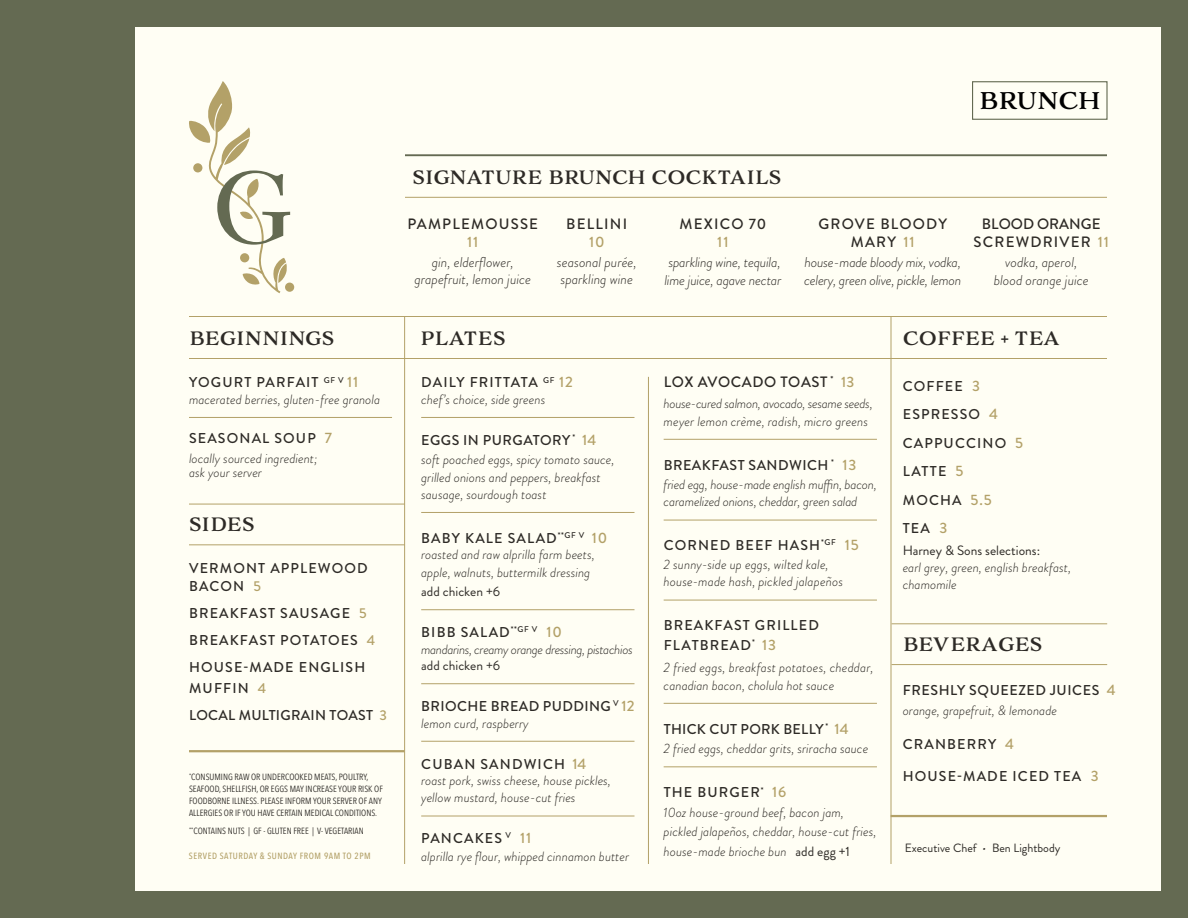
<style>
.page{position:relative;width:1188px;height:918px;background:#646a52}
.page>*{position:absolute;margin:0;border:0;box-sizing:border-box;transform-origin:0 0}
.t1{font:22.5px "Adorn S Serif";letter-spacing:-.035em;color:#000}
.t2{font:18px "Adorn S Serif";color:#2d2a26}
.t3{font:500 15px/18px "Brandon Grotesque";letter-spacing:.08em;color:#2d2a26;text-align:center}
.t4{font:500 15px "Brandon Grotesque";letter-spacing:.035em;color:#2d2a26}
.t5{font:500 15px "Brandon Grotesque";color:#b3a168}
.t6{font:500 14.25px/28.5px "Brandon Grotesque";letter-spacing:.08em;color:#2d2a26}
.t7{font:italic 300 14.25px/17.2px "Brandon Grotesque";letter-spacing:-.015em;color:#2d2a26}
.t8{font:500 14.25px/27px "Brandon Grotesque";letter-spacing:.02em;color:#2d2a26}
.t9{font:500 14.25px "Brandon Grotesque";letter-spacing:.035em;color:#2d2a26}
.t10{font:500 14.25px "Brandon Grotesque";letter-spacing:.03em;color:#2d2a26}
.t11{font:500 14.25px "Brandon Grotesque";letter-spacing:.04em;color:#2d2a26}
.t12{font:italic 300 13.5px/17.2px "Brandon Grotesque";color:#2d2a26}
.t13{font:13.5px "Brandon Grotesque";color:#2d2a26}
.t14{font:italic 300 13.5px "Brandon Grotesque";letter-spacing:-.03em;color:#2d2a26}
.t15{font:12px "Brandon Grotesque";color:#2d2a26}
.t16{font:9px/12px "Avenir Next Condensed";color:#2d2a26}
.t17{font:500 9px "Avenir Next Condensed";letter-spacing:.06em;color:#b3a168}
.s1{color:#b3a168}
.s2{font-size:15px;color:#b3a168}
.s3{font-weight:400;font-style:normal}
.s4{font-weight:300;font-style:italic;font-size:13.5px}
</style>
<div class="page">
<div style="left:135px;top:27px;width:1026px;height:864px;background:#fffef4"></div>
<div style="left:972px;top:81px;width:136px;height:39px;border:1px solid #646a52"></div>
<div style="left:285px;top:283px;width:9px;height:9px;background:#b3a168;border-radius:50%"></div>
<svg style="left:189px;top:81px;width:101px;height:212px"></svg>
<hr style="left:189px;top:417px;width:203px;height:1px;background:#b3a168">
<hr style="left:421px;top:417px;width:213px;height:1px;background:#b3a168">
<hr style="left:421px;top:512px;width:213px;height:1px;background:#b3a168">
<hr style="left:421px;top:609px;width:213px;height:1px;background:#b3a168">
<hr style="left:421px;top:683px;width:213px;height:1px;background:#b3a168">
<hr style="left:421px;top:741px;width:213px;height:1px;background:#b3a168">
<hr style="left:421px;top:816px;width:213px;height:1px;background:#b3a168">
<hr style="left:664px;top:439px;width:213px;height:1px;background:#b3a168">
<hr style="left:664px;top:520px;width:213px;height:1px;background:#b3a168">
<hr style="left:664px;top:600px;width:213px;height:1px;background:#b3a168">
<hr style="left:664px;top:703px;width:213px;height:1px;background:#b3a168">
<hr style="left:664px;top:767px;width:213px;height:1px;background:#b3a168">
<hr style="left:405px;top:154px;width:702px;height:2px;background:#646a52">
<hr style="left:405px;top:197px;width:702px;height:1px;background:#b3a168">
<hr style="left:189px;top:316px;width:918px;height:1px;background:#b3a168">
<hr style="left:189px;top:358px;width:918px;height:1px;background:#b3a168">
<hr style="left:891px;top:815px;width:216px;height:2px;background:#b3a168">
<hr style="left:189px;top:544px;width:216px;height:1px;background:#b3a168">
<hr style="left:892px;top:664px;width:215px;height:1px;background:#b3a168">
<hr style="left:189px;top:504px;width:216px;height:1px;background:#b3a168">
<hr style="left:189px;top:750px;width:216px;height:2px;background:#b3a168">
<hr style="left:892px;top:623px;width:215px;height:1px;background:#b3a168">
<hr style="left:404px;top:317px;width:1px;height:547px;background:#b3a168">
<hr style="left:648px;top:377px;width:1px;height:487px;background:#b3a168">
<hr style="left:891px;top:317px;width:1px;height:547px;background:#b3a168">
<h1 class="t1" style="left:979px;top:86px;width:124px">BRUNCH</h1>
<h2 class="t2" style="left:413px;top:166px;width:370px">SIGNATURE BRUNCH COCKTAILS</h2>
<p class="t3" style="left:407px;top:215px;width:132px">PAMPLEMOUSSE</p>
<p class="t5" style="left:467px;top:232px;width:13px">11</p>
<p class="t7" style="left:414px;top:253px;width:118px;text-align:center">gin, elderflower, grapefruit, lemon juice</p>
<p class="t3" style="left:566px;top:215px;width:62px">BELLINI</p>
<p class="t5" style="left:589px;top:232px;width:17px">10</p>
<p class="t7" style="left:557px;top:253px;width:81px">seasonal purée, sparkling wine</p>
<p class="t3" style="left:680px;top:215px;width:88px">MEXICO 70</p>
<p class="t5" style="left:717px;top:232px;width:13px">11</p>
<p class="t7" style="left:664px;top:254px;width:119px">sparkling wine, tequila, lime juice, agave nectar</p>
<p class="t3" style="left:818px;top:215px;width:130px">GROVE BLOODY<br>MARY <span class="s1">11</span></p>
<p class="t7" style="left:804px;top:254px;width:159px">house-made bloody mix, vodka, celery, green olive, pickle, lemon</p>
<p class="t3" style="left:974px;top:215px;width:137px">BLOOD ORANGE<br>SCREWDRIVER <span class="s1">11</span></p>
<p class="t7" style="left:994px;top:254px;width:97px;text-align:center">vodka, aperol, blood orange juice</p>
<h2 class="t2" style="left:189px;top:327px;width:147px">BEGINNINGS</h2>
<h2 class="t2" style="left:420px;top:327px;width:87px">PLATES</h2>
<p class="t6" style="left:189px;top:368px;width:171px">YOGURT PARFAIT <sup>GF</sup> <sup>V</sup> <span class="s2">11</span></p>
<p class="t12" style="left:189px;top:391px;width:193px">macerated berries, gluten-free granola</p>
<p class="t6" style="left:189px;top:424px;width:144px">SEASONAL SOUP <span class="s2">7</span></p>
<p class="t12" style="left:189px;top:451px;width:130px;line-height:14.2px">locally sourced ingredient; ask your server</p>
<p class="t6" style="left:421px;top:368px;width:153px">DAILY FRITTATA <sup>GF</sup> <span class="s2">12</span></p>
<p class="t12" style="left:421px;top:391px;width:126px">chef’s choice, side greens</p>
<p class="t9" style="left:421px;top:430px;width:177px">EGGS IN PURGATORY <sup>*</sup> <span class="s2">14</span></p>
<p class="t12" style="left:421px;top:451px;width:195px">soft poached eggs, spicy tomato sauce, grilled onions and peppers, breakfast sausage, sourdough toast</p>
<p class="t6" style="left:421px;top:524px;width:187px">BABY KALE SALAD<sup>**GF</sup> <sup>V</sup> <span class="s2">10</span></p>
<p class="t12" style="left:421px;top:546px;width:175px">roasted and raw alprilla farm beets, apple, walnuts, buttermilk dressing</p>
<p class="t13" style="left:421px;top:582px;width:81px">add chicken +6</p>
<p class="t6" style="left:421px;top:618px;width:142px">BIBB SALAD<sup>**GF</sup> <sup>V</sup> <span class="s2">10</span></p>
<p class="t14" style="left:421px;top:640px;width:213px">mandarins, creamy orange dressing, pistachios</p>
<p class="t13" style="left:421px;top:656px;width:81px">add chicken +6</p>
<p class="t10" style="left:421px;top:696px;width:215px">BRIOCHE BREAD PUDDING <sup>V</sup> <span class="s2">12</span></p>
<p class="t12" style="left:421px;top:714px;width:109px">lemon curd, raspberry</p>
<p class="t6" style="left:421px;top:750px;width:167px">CUBAN SANDWICH <span class="s2">14</span></p>
<p class="t12" style="left:421px;top:772px;width:191px">roast pork, swiss cheese, house pickles, yellow mustard, house-cut fries</p>
<p class="t6" style="left:421px;top:824px;width:111px">PANCAKES <sup>V</sup> <span class="s2">11</span></p>
<p class="t12" style="left:421px;top:847px;width:209px">alprilla rye flour, whipped cinnamon butter</p>
<h2 class="t2" style="left:189px;top:513px;width:67px">SIDES</h2>
<p class="t6" style="left:189px;top:560px;width:180px;line-height:18px">VERMONT APPLEWOOD<br>BACON <span class="s1">5</span></p>
<p class="t6" style="left:189px;top:600px;width:188px;line-height:27px">BREAKFAST SAUSAGE <span class="s1">5<br></span>BREAKFAST POTATOES <span class="s1">4<br></span>HOUSE-MADE ENGLISH</p>
<p class="t8" style="left:189px;top:675px;width:199px">MUFFIN <span class="s1">4<br></span>LOCAL MULTIGRAIN TOAST <span class="s1">3</span></p>
<p class="t16" style="left:189px;top:771px;width:195px"><sup>*</sup>CONSUMING RAW OR UNDERCOOKED MEATS, POULTRY, SEAFOOD, SHELLFISH, OR EGGS MAY INCREASE YOUR RISK OF FOODBORNE ILLNESS. PLEASE INFORM YOUR SERVER OF ANY ALLERGIES OR IF YOU HAVE CERTAIN MEDICAL CONDITIONS.</p>
<p class="t16" style="left:189px;top:825px;width:176px"><sup>**</sup>CONTAINS NUTS | GF - GLUTEN FREE | V- VEGETARIAN</p>
<p class="t17" style="left:189px;top:850px;width:183px">SERVED SATURDAY &amp; SUNDAY FROM 9AM TO 2PM</p>
<p class="t4" style="left:664px;top:372px;width:192px">LOX AVOCADO TOAST <sup>*</sup> <span class="s1">13</span></p>
<p class="t12" style="left:664px;top:395px;width:211px">house-cured salmon, avocado, sesame seeds, meyer lemon crème, radish, micro greens</p>
<p class="t9" style="left:664px;top:455px;width:194px">BREAKFAST SANDWICH <sup>*</sup> <span class="s2">13</span></p>
<p class="t12" style="left:664px;top:476px;width:215px">fried egg, house-made english muffin, bacon, caramelized onions, cheddar, green salad</p>
<p class="t6" style="left:664px;top:531px;width:197px">CORNED BEEF HASH<sup>*GF</sup> <span class="s2">15</span></p>
<p class="t12" style="left:664px;top:556px;width:181px">2 sunny-side up eggs, wilted kale, house-made hash, pickled jalapeños</p>
<p class="t6" style="left:664px;top:616px;width:157px;line-height:19.5px">BREAKFAST GRILLED<br>FLATBREAD<sup>*</sup> <span class="s2">13</span></p>
<p class="t12" style="left:664px;top:659px;width:211px">2 fried eggs, breakfast potatoes, cheddar, canadian bacon, cholula hot sauce</p>
<p class="t8" style="left:664px;top:716px;width:186px">THICK CUT PORK BELLY <sup>*</sup> <span class="s2">14</span></p>
<p class="t12" style="left:664px;top:740px;width:206px">2 fried eggs, cheddar grits, sriracha sauce</p>
<p class="t6" style="left:664px;top:778px;width:124px">THE BURGER<sup>*</sup> <span class="s2">16</span></p>
<p class="t12" style="left:664px;top:802px;width:214px;line-height:19.5px">10oz house-ground beef, bacon jam, pickled jalapeños, cheddar, house-cut fries, house-made brioche bun <span class="s3">add egg +1</span></p>
<h2 class="t2" style="left:903px;top:327px;width:159px">COFFEE + TEA</h2>
<p class="t6" style="left:903px;top:372px;width:122px">COFFEE <span class="s2">3<br></span>ESPRESSO <span class="s2">4<br></span>CAPPUCCINO <span class="s2">5<br></span>LATTE <span class="s2">5<br></span>MOCHA <span class="s2">5.5<br></span>TEA <span class="s2">3</span></p>
<p class="t13" style="left:903px;top:541px;width:139px">Harney &amp; Sons selections:</p>
<p class="t12" style="left:903px;top:559px;width:170px">earl grey, green, english breakfast, chamomile</p>
<h2 class="t2" style="left:903px;top:633px;width:141px">BEVERAGES</h2>
<p class="t11" style="left:903px;top:681px;width:214px">FRESHLY SQUEEZED JUICES <span class="s2">4</span></p>
<p class="t12" style="left:903px;top:701px;width:156px">orange, grapefruit, &amp; lemonade</p>
<p class="t6" style="left:903px;top:730px;width:113px">CRANBERRY <span class="s2">4</span></p>
<p class="t6" style="left:903px;top:762px;width:197px">HOUSE-MADE ICED TEA <span class="s2">3</span></p>
<p class="t15" style="left:905px;top:840px;width:157px">Executive Chef <span class="s4">•</span> Ben Lightbody</p>
</div>
